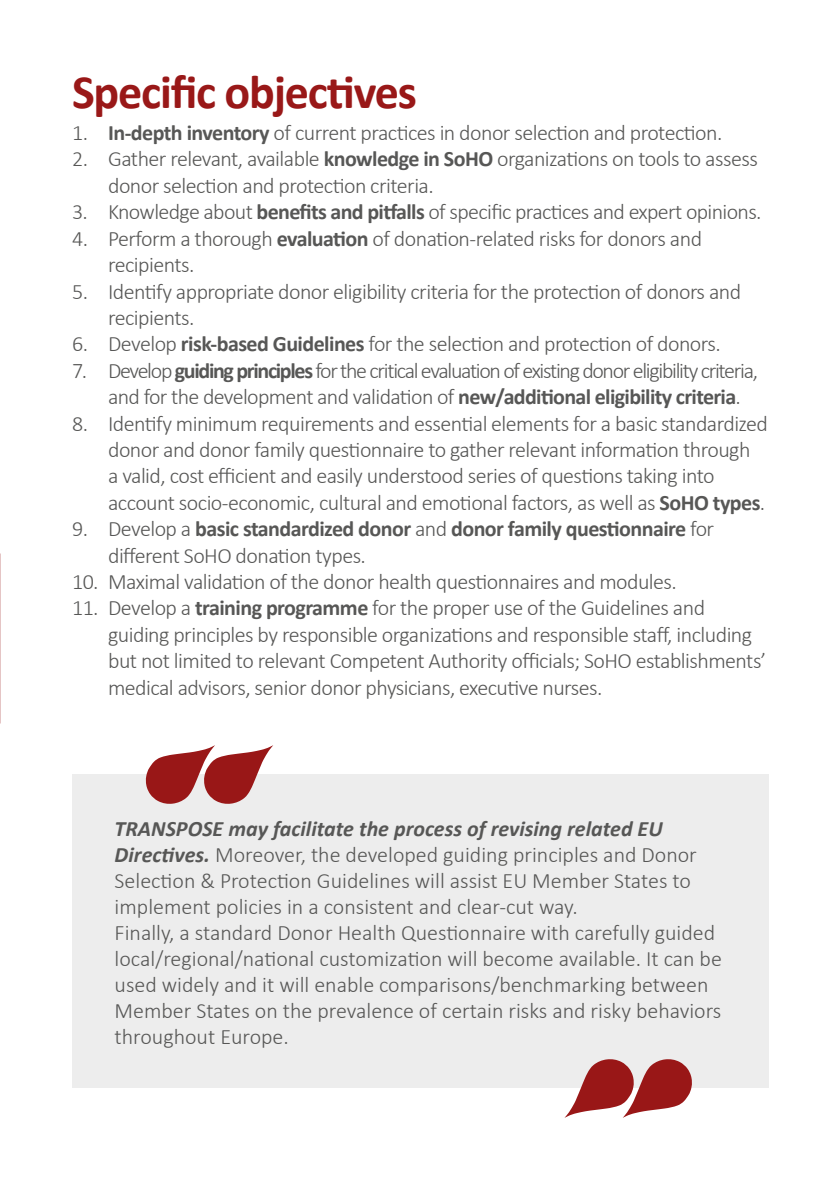
<style>
.page{position:relative;width:840px;height:1191px;background:#fff}
.page>*{position:absolute;margin:0;border:0;box-sizing:border-box;transform-origin:0 0}
.t1{font:700 48px "Calibri";letter-spacing:-.025em;color:#991818}
.t2{font:300 22px/26.4px "Calibri";letter-spacing:-.025em;color:#575756}
.t3{font:300 22px/26px "Calibri";color:#575756}
.t4{font:300 22px/26.4px "Calibri";letter-spacing:-.06em;color:#575756}
.t5{font:700 22px/26.4px "Calibri";letter-spacing:-.025em;color:#575756}
.s1{font-weight:700}
.s2{font-weight:300}
.s3{font-weight:700;font-style:italic}
</style>
<div class="page">
<div style="left:72px;top:774px;width:696px;height:313px;background:#ededed"></div>
<svg style="left:145px;top:745px;width:128px;height:59px"></svg>
<svg style="left:564px;top:1059px;width:127px;height:58px"></svg>
<h1 class="t1" style="left:72px;top:58px;width:346px">Specific objectives</h1>
<p class="t2" style="left:72px;top:119px;width:651px">1. <span class="s1">In-depth inventory</span> of current practices in donor selection and protection.</p>
<p class="t2" style="left:108px;top:146px;width:651px;text-indent:-36px">2. Gather relevant, available <span class="s1">knowledge in SoHO</span> organizations on tools to assess donor selection and protection criteria.</p>
<p class="t2" style="left:72px;top:198px;width:690px">3. Knowledge about <span class="s1">benefits and pitfalls</span> of specific practices and expert opinions.</p>
<p class="t2" style="left:108px;top:225px;width:595px;text-indent:-36px">4. Perform a thorough <span class="s1">evaluation</span> of donation-related risks for donors and recipients.</p>
<p class="t2" style="left:108px;top:278px;width:634px;text-indent:-36px">5. Identify appropriate donor eligibility criteria for the protection of donors and recipients.</p>
<p class="t2" style="left:72px;top:330px;width:650px">6. Develop <span class="s1">risk-based Guidelines</span> for the selection and protection of donors.</p>
<p class="t4" style="left:108px;top:357px;width:651px;text-indent:-36px">7. Develop <span class="s1">guiding principles</span> for the critical evaluation of existing donor eligibility criteria, and for the development and validation of <span class="s1">new/additional eligibility criteria</span>.</p>
<p class="t2" style="left:108px;top:410px;width:661px;text-indent:-36px">8. Identify minimum requirements and essential elements for a basic standardized donor and donor family questionnaire to gather relevant information through<br>a valid, cost efficient and easily understood series of questions taking into account socio-economic, cultural and emotional factors, as well as <span class="s1">SoHO types</span>.</p>
<p class="t5" style="left:108px;top:515px;width:607px;text-indent:-36px"><span class="s2">9. Develop a</span> basic standardized donor <span class="s2">and</span> donor family questionnaire <span class="s2">for different SoHO donation types.</span></p>
<p class="t2" style="left:72px;top:568px;width:606px">10. Maximal validation of the donor health questionnaires and modules.</p>
<p class="t2" style="left:108px;top:594px;width:659px;text-indent:-36px">11. Develop a <span class="s1">training programme</span> for the proper use of the Guidelines and guiding principles by responsible organizations and responsible staff, including but not limited to relevant Competent Authority officials; SoHO establishments’ medical advisors, senior donor physicians, executive nurses.</p>
<p class="t3" style="left:115px;top:815px;width:608px"><span class="s3">TRANSPOSE may facilitate the process of revising related EU Directives.</span> Moreover, the developed guiding principles and Donor Selection &amp; Protection Guidelines will assist EU Member States to implement policies in a consistent and clear-cut way.<br>Finally, a standard Donor Health Questionnaire with carefully guided local/regional/national customization will become available. It can be used widely and it will enable comparisons/benchmarking between Member States on the prevalence of certain risks and risky behaviors throughout Europe.</p>
</div>
